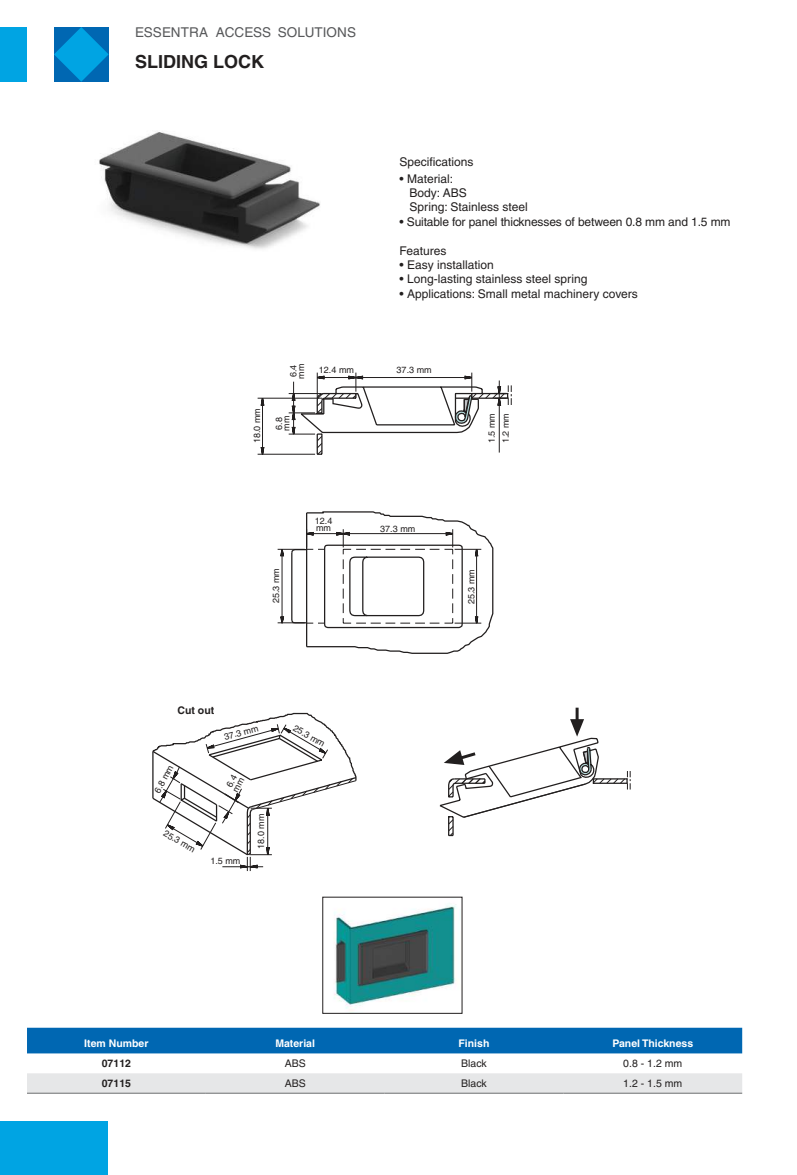
<style>
.page{position:relative;width:797px;height:1175px;background:#fff}
.page>*{position:absolute;margin:0;border:0;box-sizing:border-box;transform-origin:0 0}
.t1{font:700 18px "Helvetica";color:#221f1f}
.t2{font:13.5px "Helvetica";letter-spacing:.005em;color:#57585a}
.t3{font:12px/14.4px "Helvetica";color:#221f1f}
.t4{font:700 10.5px "Helvetica";color:#fff}
.t5{font:10.5px "Helvetica";color:#221f1f}
.t6{font:700 10.5px "Helvetica";color:#221f1f}
.t7{font:9px/7.5px "Helvetica";color:#221f1f}
</style>
<div class="page">
<div style="left:0;top:27px;width:27px;height:54px;background:#00a4e3"></div>
<svg style="left:54px;top:27px;width:55px;height:55px;background:#0085ca"></svg>
<div style="left:0;top:1120px;width:108px;height:54px;background:#00a4e3"></div>
<div style="left:27px;top:1027px;width:715px;height:26px;background:#0067b2"></div>
<div style="left:27px;top:1073px;width:715px;height:19px;background:#e6e7e8"></div>
<hr style="left:27px;top:1092px;width:179px;height:1px;background:#6c6e70">
<hr style="left:206px;top:1092px;width:178px;height:1px;background:#6c6e70">
<hr style="left:384px;top:1092px;width:179px;height:1px;background:#6c6e70">
<hr style="left:563px;top:1092px;width:179px;height:1px;background:#6c6e70">
<img style="left:99px;top:132px;width:221px;height:117px">
<img style="left:334px;top:904px;width:122px;height:105px">
<hr style="left:257px;top:454px;width:58px;height:1px;background:#221f1f">
<hr style="left:257px;top:398px;width:65px;height:1px;background:#221f1f">
<svg style="left:260px;top:372px;width:252px;height:83px"></svg>
<svg style="left:277px;top:511px;width:217px;height:143px"></svg>
<svg style="left:152px;top:712px;width:205px;height:159px"></svg>
<hr style="left:575px;top:707px;width:3px;height:14px;background:#221f1f">
<svg style="left:439px;top:719px;width:191px;height:117px"></svg>
<p class="t2" style="left:135px;top:25px;width:222px">ESSENTRA ACCESS SOLUTIONS</p>
<h1 class="t1" style="left:135px;top:51px;width:131px">SLIDING LOCK</h1>
<p class="t7" style="left:290px;top:378px;width:16px;rotate:-90deg">6.4 mm</p>
<p class="t7" style="left:319px;top:367px;width:37px">12.4 mm</p>
<p class="t3" style="left:399px;top:156px;width:76px">Specifications</p>
<p class="t3" style="left:409px;top:172px;width:120px;text-indent:-10px">• Material:<br>Body: ABS<br>Spring: Stainless steel</p>
<p class="t3" style="left:399px;top:215px;width:332px">• Suitable for panel thicknesses of between 0.8 mm and 1.5 mm</p>
<p class="t3" style="left:399px;top:244px;width:48px">Features</p>
<p class="t3" style="left:399px;top:259px;width:96px">• Easy installation</p>
<p class="t3" style="left:399px;top:273px;width:189px">• Long-lasting stainless steel spring</p>
<p class="t3" style="left:399px;top:287px;width:240px">• Applications: Small metal machinery covers</p>
<p class="t7" style="left:396px;top:367px;width:37px">37.3 mm</p>
<p class="t7" style="left:254px;top:443px;width:37px;rotate:-90deg">18.0 mm</p>
<p class="t7" style="left:485px;top:443px;width:32px;line-height:14.1px;rotate:-90deg">1.5 mm<br>1.2 mm</p>
<p class="t7" style="left:276px;top:431px;width:16px;rotate:-90deg">6.8 mm</p>
<p class="t7" style="left:315px;top:517px;width:19px">12.4 mm</p>
<p class="t7" style="left:380px;top:526px;width:37px">37.3 mm</p>
<p class="t7" style="left:273px;top:603px;width:37px;rotate:-90deg">25.3 mm</p>
<p class="t7" style="left:468px;top:604px;width:37px;rotate:-90deg">25.3 mm</p>
<p class="t6" style="left:177px;top:704px;width:38px">Cut out</p>
<p class="t7" style="left:223px;top:734px;width:37px;rotate:-15deg">37.3 mm</p>
<p class="t7" style="left:154px;top:790px;width:32px;rotate:-61deg">6.8 mm</p>
<p class="t7" style="left:225px;top:786px;width:16px;rotate:-61deg">6.4 mm</p>
<p class="t7" style="left:166px;top:830px;width:37px;rotate:30deg">25.3 mm</p>
<p class="t7" style="left:210px;top:858px;width:32px">1.5 mm</p>
<p class="t7" style="left:258px;top:848px;width:37px;rotate:-90deg">18.0 mm</p>
<p class="t7" style="left:295px;top:724px;width:37px;rotate:30deg">25.3 mm</p>
<p class="t4" style="left:84px;top:1037px;width:66px">Item Number</p>
<p class="t4" style="left:275px;top:1037px;width:41px">Material</p>
<p class="t4" style="left:458px;top:1037px;width:32px">Finish</p>
<p class="t4" style="left:612px;top:1037px;width:82px">Panel Thickness</p>
<p class="t6" style="left:102px;top:1057px;width:31px">07112</p>
<p class="t5" style="left:285px;top:1059px;width:23px">ABS</p>
<p class="t5" style="left:461px;top:1059px;width:27px">Black</p>
<p class="t5" style="left:623px;top:1059px;width:60px">0.8 - 1.2 mm</p>
<p class="t6" style="left:102px;top:1077px;width:31px">07115</p>
<p class="t5" style="left:285px;top:1079px;width:23px">ABS</p>
<p class="t5" style="left:461px;top:1079px;width:27px">Black</p>
<p class="t5" style="left:623px;top:1079px;width:60px">1.2 - 1.5 mm</p>
</div>
